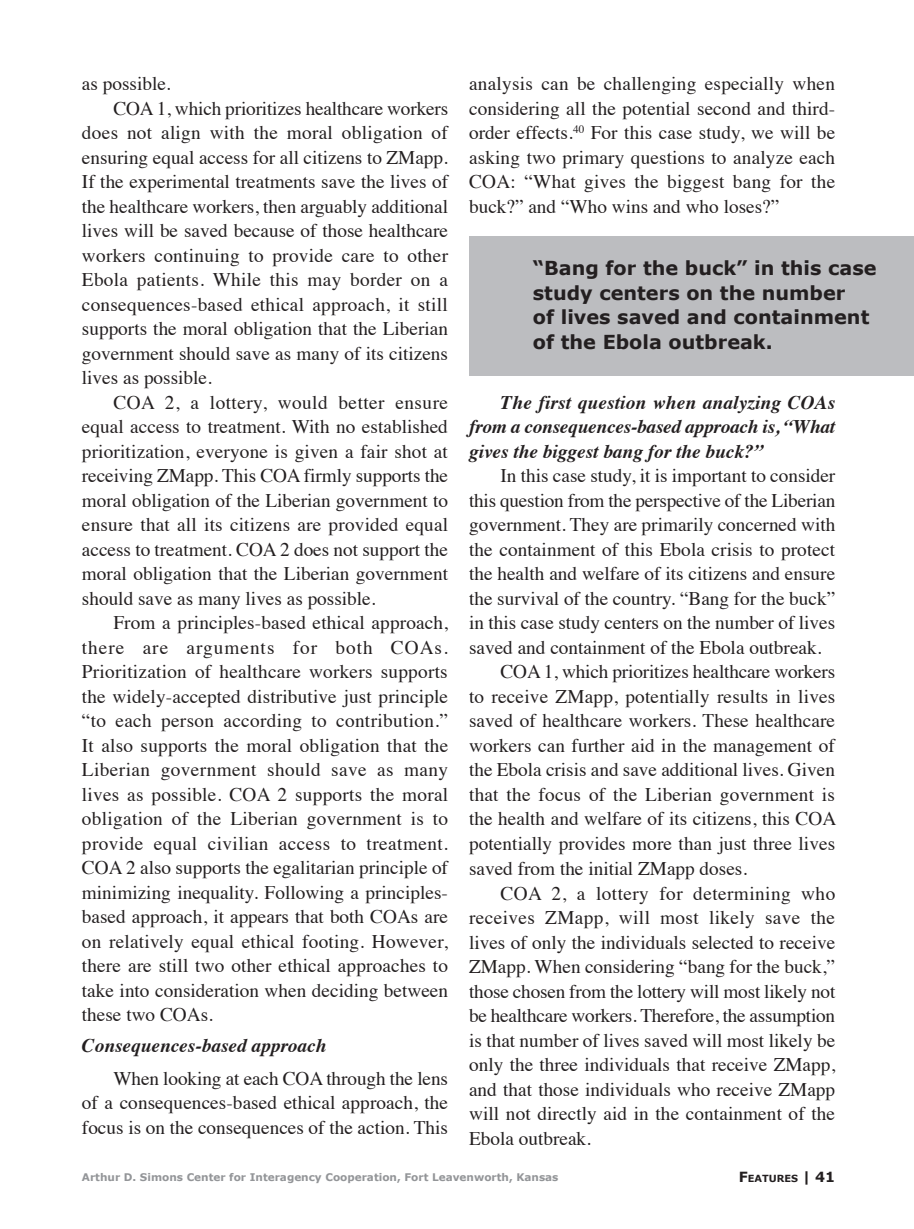
<style>
.page{position:relative;width:914px;height:1229px;background:#fff}
.page>*{position:absolute;margin:0;border:0;box-sizing:border-box;transform-origin:0 0}
.t1{font:19.25px/24.5px "Times";color:#231f20;text-align:justify}
.Subhead2{font:italic 700 19.25px/24.5px "Times";color:#231f20;text-align:justify}
.Left_Pull_Quote{font:700 19.25px/24.5px "Verdana";color:#231f20}
.t2{font:700 10.5px "Verdana";color:#939598}
.t3{font:700 9.8px "Verdana";color:#231f20}
.s1{font-size:14px}
</style>
<div class="page">
<div style="left:470px;top:236px;width:444px;height:140px;background:#bcbdc0"></div>
<p class="t1" style="left:82px;top:70px;width:90px">as possible.</p>
<p class="t1" style="left:82px;top:94px;width:368px;text-indent:32px">COA 1, which prioritizes healthcare workers does not align with the moral obligation of ensuring equal access for all citizens to ZMapp.<br>If the experimental treatments save the lives of the healthcare workers, then arguably additional lives will be saved because of those healthcare workers continuing to provide care to other Ebola patients. While this may border on a consequences-based ethical approach, it still supports the moral obligation that the Liberian government should save as many of its citizens lives as possible.</p>
<p class="t1" style="left:82px;top:388px;width:368px;text-indent:32px">COA 2, a lottery, would better ensure equal access to treatment. With no established prioritization, everyone is given a fair shot at receiving ZMapp. This COA firmly supports the moral obligation of the Liberian government to ensure that all its citizens are provided equal access to treatment. COA 2 does not support the moral obligation that the Liberian government should save as many lives as possible.</p>
<p class="t1" style="left:82px;top:609px;width:368px;text-indent:32px">From a principles-based ethical approach, there are arguments for both COAs.<br>Prioritization of healthcare workers supports the widely-accepted distributive just principle “to each person according to contribution.” It also supports the moral obligation that the Liberian government should save as many lives as possible. COA 2 supports the moral obligation of the Liberian government is to provide equal civilian access to treatment.<br>COA 2 also supports the egalitarian principle of minimizing inequality. Following a principles&shy;based approach, it appears that both COAs are on relatively equal ethical footing. However, there are still two other ethical approaches to take into consideration when deciding between these two COAs.</p>
<p class="Subhead2" style="left:82px;top:1032px;width:246px">Consequences-based approach</p>
<p class="t1" style="left:82px;top:1064px;width:368px;text-indent:32px">When looking at each COA through the lens of a consequences-based ethical approach, the focus is on the consequences of the action. This</p>
<p class="t1" style="left:469px;top:70px;width:368px">analysis can be challenging especially when considering all the potential second and third&shy;order effects.<sup>40</sup> For this case study, we will be asking two primary questions to analyze each COA: “What gives the biggest bang for the buck?” and “Who wins and who loses?”</p>
<p class="Left_Pull_Quote" style="left:533px;top:255px;width:345px">“Bang for the buck” in this case study centers on the number<br>of lives saved and containment of the Ebola outbreak.</p>
<p class="Subhead2" style="left:469px;top:388px;width:368px;text-indent:32px">The first question when analyzing COAs from a consequences-based approach is, “What gives the biggest bang for the buck?”</p>
<p class="t1" style="left:469px;top:462px;width:368px;text-indent:32px">In this case study, it is important to consider this question from the perspective of the Liberian government. They are primarily concerned with the containment of this Ebola crisis to protect the health and welfare of its citizens and ensure the survival of the country. “Bang for the buck” in this case study centers on the number of lives saved and containment of the Ebola outbreak.</p>
<p class="t1" style="left:469px;top:658px;width:368px;text-indent:32px">COA 1, which prioritizes healthcare workers to receive ZMapp, potentially results in lives saved of healthcare workers. These healthcare workers can further aid in the management of the Ebola crisis and save additional lives. Given that the focus of the Liberian government is the health and welfare of its citizens, this COA potentially provides more than just three lives saved from the initial ZMapp doses.</p>
<p class="t1" style="left:469px;top:879px;width:368px;text-indent:32px">COA 2, a lottery for determining who receives ZMapp, will most likely save the lives of only the individuals selected to receive ZMapp. When considering “bang for the buck,” those chosen from the lottery will most likely not be healthcare workers. Therefore, the assumption is that number of lives saved will most likely be only the three individuals that receive ZMapp, and that those individuals who receive ZMapp will not directly aid in the containment of the Ebola outbreak.</p>
<p class="t2" style="left:82px;top:1170px;width:478px">Arthur D. Simons Center for Interagency Cooperation, Fort Leavenworth, Kansas</p>
<p class="t3" style="left:738px;top:1171px;width:98px"><span class="s1">F</span>EATURES <span class="s1">|</span> <span class="s1">41</span></p>
</div>
